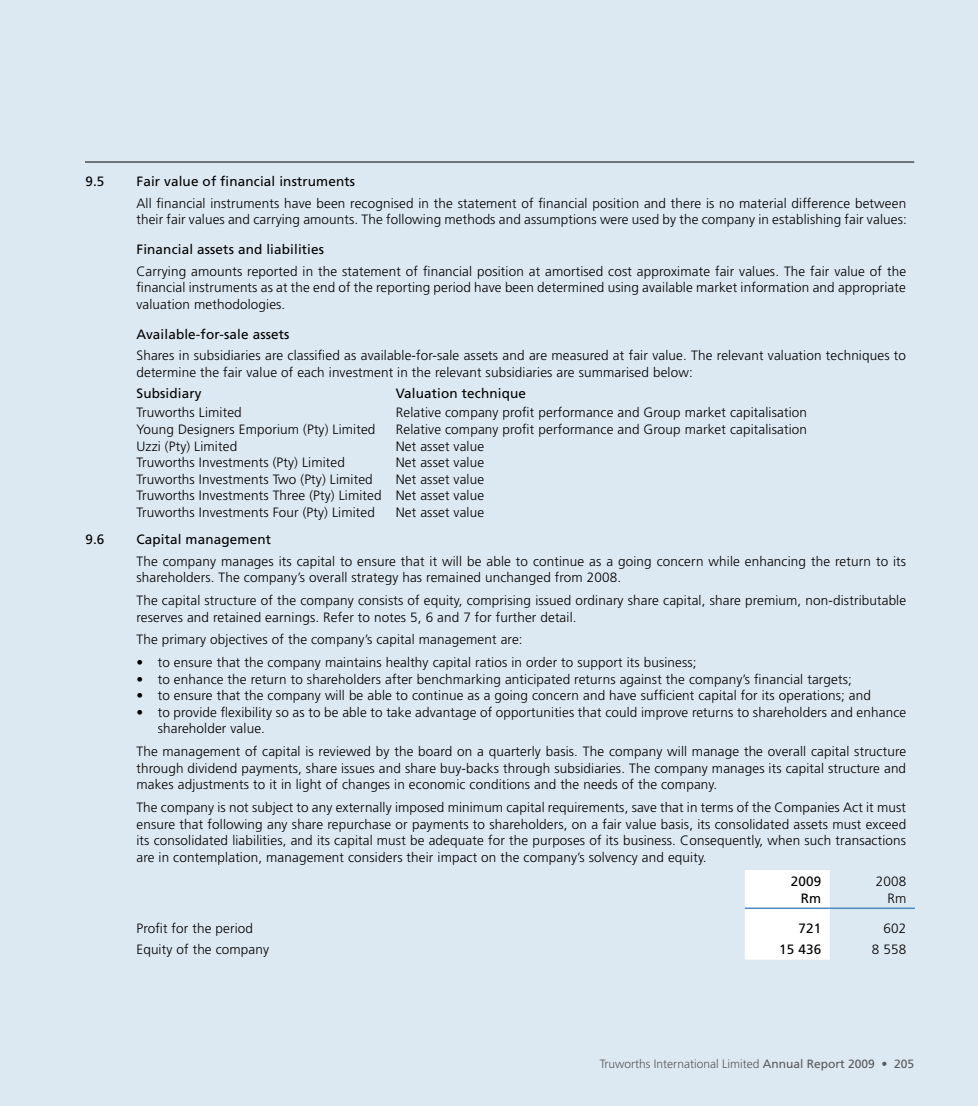
<style>
.page{position:relative;width:978px;height:1106px;background:#dce8f2}
.page>*{position:absolute;margin:0;border:0;box-sizing:border-box;transform-origin:0 0}
.t1{font:300 13.5px/16.5px "Frutiger";letter-spacing:.01em;color:#000}
.t2{font:13.5px/16.5px "Frutiger";letter-spacing:.01em;color:#000;text-align:right}
.t3{font:300 12px "Frutiger";color:#58595b}
.s1{font-weight:400}
</style>
<div class="page">
<hr style="left:85px;top:162px;width:829px;height:1px;background:#000">
<div style="left:745px;top:870px;width:85px;height:89px;background:#fff"></div>
<hr style="left:745px;top:907px;width:85px;height:2px;background:#4f8abe">
<hr style="left:830px;top:907px;width:85px;height:2px;background:#4f8abe">
<p class="t2" style="left:85px;top:173px;width:21px">9.5</p>
<p class="t2" style="left:136px;top:173px;width:220px">Fair value of financial instruments</p>
<p class="t1" style="left:136px;top:195px;width:772px">All financial instruments have been recognised in the statement of financial position and there is no material difference between their fair values and carrying amounts. The following methods and assumptions were used by the company in establishing fair values:</p>
<p class="t2" style="left:136px;top:241px;width:189px">Financial assets and liabilities</p>
<p class="t1" style="left:136px;top:263px;width:771px;text-align:justify">Carrying amounts reported in the statement of financial position at amortised cost approximate fair values. The fair value of the financial instruments as at the end of the reporting period have been determined using available market information and appropriate valuation methodologies.</p>
<p class="t2" style="left:136px;top:325px;width:155px">Available-for-sale assets</p>
<p class="t1" style="left:136px;top:347px;width:771px">Shares in subsidiaries are classified as available-for-sale assets and are measured at fair value. The relevant valuation techniques to determine the fair value of each investment in the relevant subsidiaries are summarised below:</p>
<p class="t2" style="left:136px;top:385px;width:67px">Subsidiary</p>
<p class="t2" style="left:396px;top:385px;width:132px">Valuation technique</p>
<p class="t1" style="left:136px;top:404px;width:107px">Truworths Limited</p>
<p class="t1" style="left:396px;top:404px;width:413px">Relative company profit performance and Group market capitalisation</p>
<p class="t1" style="left:136px;top:421px;width:241px">Young Designers Emporium (Pty) Limited</p>
<p class="t1" style="left:396px;top:421px;width:413px">Relative company profit performance and Group market capitalisation</p>
<p class="t1" style="left:136px;top:437px;width:102px">Uzzi (Pty) Limited</p>
<p class="t1" style="left:396px;top:437px;width:90px">Net asset value</p>
<p class="t1" style="left:136px;top:454px;width:210px">Truworths Investments (Pty) Limited</p>
<p class="t1" style="left:396px;top:454px;width:90px">Net asset value</p>
<p class="t1" style="left:136px;top:470px;width:238px">Truworths Investments Two (Pty) Limited</p>
<p class="t1" style="left:136px;top:470px;width:349px;text-align:justify;text-indent:259px">Net asset value Truworths Investments Three (Pty) Limited Net asset value Truworths Investments Four (Pty) Limited</p>
<p class="t1" style="left:396px;top:504px;width:90px">Net asset value</p>
<p class="t2" style="left:85px;top:531px;width:21px">9.6</p>
<p class="t2" style="left:136px;top:531px;width:136px">Capital management</p>
<p class="t1" style="left:136px;top:552px;width:771px">The company manages its capital to ensure that it will be able to continue as a going concern while enhancing the return to its shareholders. The company’s overall strategy has remained unchanged from 2008.</p>
<p class="t1" style="left:136px;top:592px;width:771px">The capital structure of the company consists of equity, comprising issued ordinary share capital, share premium, non-distributable reserves and retained earnings. Refer to notes 5, 6 and 7 for further detail.</p>
<p class="t1" style="left:136px;top:631px;width:388px">The primary objectives of the company’s capital management are:</p>
<p class="t1" style="left:136px;top:654px;width:562px">• to ensure that the company maintains healthy capital ratios in order to support its business;</p>
<p class="t1" style="left:136px;top:671px;width:717px">• to enhance the return to shareholders after benchmarking anticipated returns against the company’s financial targets;</p>
<p class="t1" style="left:136px;top:687px;width:736px">• to ensure that the company will be able to continue as a going concern and have sufficient capital for its operations; and</p>
<p class="t1" style="left:158px;top:704px;width:750px;text-indent:-21px">• to provide flexibility so as to be able to take advantage of opportunities that could improve returns to shareholders and enhance shareholder value.</p>
<p class="t1" style="left:136px;top:743px;width:771px;text-align:justify">The management of capital is reviewed by the board on a quarterly basis. The company will manage the overall capital structure through dividend payments, share issues and share buy-backs through subsidiaries. The company manages its capital structure and makes adjustments to it in light of changes in economic conditions and the needs of the company.</p>
<p class="t1" style="left:136px;top:799px;width:771px;text-align:justify">The company is not subject to any externally imposed minimum capital requirements, save that in terms of the Companies Act it must ensure that following any share repurchase or payments to shareholders, on a fair value basis, its consolidated assets must exceed its consolidated liabilities, and its capital must be adequate for the purposes of its business. Consequently, when such transactions are in contemplation, management considers their impact on the company’s solvency and equity.</p>
<p class="t2" style="left:791px;top:873px;width:32px">2009<br>Rm</p>
<p class="t1" style="left:876px;top:873px;width:32px;text-align:right">2008<br>Rm</p>
<p class="t1" style="left:136px;top:919px;width:118px">Profit for the period</p>
<p class="t2" style="left:798px;top:919px;width:24px">721</p>
<p class="t1" style="left:883px;top:919px;width:24px">602</p>
<p class="t1" style="left:136px;top:941px;width:134px">Equity of the company</p>
<p class="t2" style="left:779px;top:941px;width:44px">15 436</p>
<p class="t1" style="left:872px;top:941px;width:36px">8 558</p>
<p class="t3" style="left:600px;top:1057px;width:316px">Truworths International Limited <span class="s1">Annual Report 2009</span> • <span class="s1">205</span></p>
</div>
